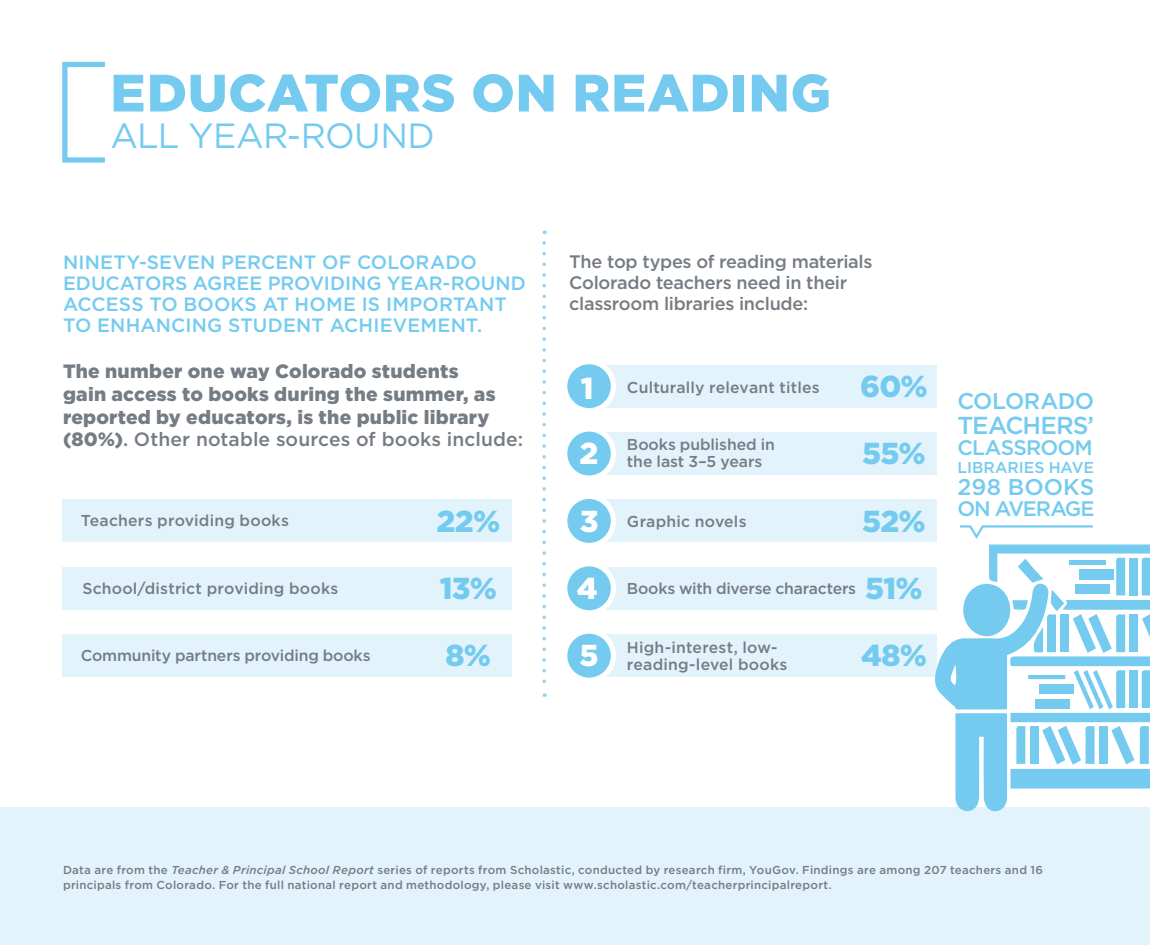
<style>
.page{position:relative;width:1150px;height:945px;background:#fff}
.page>*{position:absolute;margin:0;border:0;box-sizing:border-box;transform-origin:0 0}
.t1{font:900 52.5px "Gotham";letter-spacing:.015em;color:#74cbef}
.t2{font:35px "Gotham";letter-spacing:-.02em;color:#74cbef}
.t3{font:900 30.28px "Gotham";letter-spacing:-.025em;color:#74cbef}
.t4{font:900 30.28px "Gotham";color:#fff}
.t5{font:500 24.5px "Gotham";letter-spacing:-.04em;color:#74cbef}
.t6{font:500 22.75px "Gotham";letter-spacing:-.025em;color:#74cbef}
.t7{font:500 22.75px "Gotham";color:#74cbef}
.t8{font:500 21px "Gotham";letter-spacing:-.04em;color:#74cbef}
.t9{font:900 19.25px/22.8px "Gotham";letter-spacing:.01em;color:#757c83}
.t10{font:500 19.25px/21px "Gotham";letter-spacing:.005em;color:#74cbef}
.t11{font:500 18.03px/21.3px "Gotham";letter-spacing:-.015em;color:#757c83}
.t12{font:500 15.75px/17.5px "Gotham";letter-spacing:.005em;color:#757c83}
.t13{font:500 15.75px "Gotham";letter-spacing:-.015em;color:#757c83}
.t14{font:500 15.75px "Gotham";letter-spacing:-.005em;color:#74cbef}
.t15{font:500 11.55px/14.9px "Gotham";letter-spacing:.02em;color:#757c83}
.s1{font-weight:500}
.s2{font-style:italic}
</style>
<div class="page">
<div style="left:0;top:808px;width:1150px;height:137px;background:#e2f3fb"></div>
<div style="left:62px;top:62px;width:46px;height:101px;border:5px solid #74cbef"></div>
<div style="left:600px;top:365px;width:336px;height:43px;background:#e2f3fb"></div>
<div style="left:565px;top:362px;width:48px;height:49px;background:#74cbef;border-radius:50%"></div>
<div style="left:562px;top:359px;width:54px;height:54px;border:5px solid #fff;border-radius:50%"></div>
<div style="left:63px;top:500px;width:449px;height:42px;background:#e2f3fb"></div>
<div style="left:600px;top:500px;width:336px;height:42px;background:#e2f3fb"></div>
<div style="left:565px;top:496px;width:48px;height:50px;background:#74cbef;border-radius:50%"></div>
<div style="left:562px;top:494px;width:54px;height:54px;border:5px solid #fff;border-radius:50%"></div>
<div style="left:63px;top:634px;width:449px;height:43px;background:#e2f3fb"></div>
<div style="left:600px;top:634px;width:336px;height:43px;background:#e2f3fb"></div>
<div style="left:565px;top:631px;width:48px;height:49px;background:#74cbef;border-radius:50%"></div>
<div style="left:562px;top:628px;width:54px;height:55px;border:5px solid #fff;border-radius:50%"></div>
<div style="left:600px;top:432px;width:336px;height:43px;background:#e2f3fb"></div>
<div style="left:565px;top:429px;width:48px;height:49px;background:#74cbef;border-radius:50%"></div>
<div style="left:562px;top:426px;width:54px;height:55px;border:5px solid #fff;border-radius:50%"></div>
<div style="left:63px;top:567px;width:449px;height:43px;background:#e2f3fb"></div>
<div style="left:600px;top:567px;width:336px;height:43px;background:#e2f3fb"></div>
<div style="left:565px;top:564px;width:48px;height:49px;background:#74cbef;border-radius:50%"></div>
<div style="left:562px;top:561px;width:54px;height:55px;border:5px solid #fff;border-radius:50%"></div>
<svg style="left:542px;top:243px;width:4px;height:454px"></svg>
<svg style="left:934px;top:524px;width:216px;height:288px"></svg>
<h1 class="t1" style="left:110px;top:63px;width:722px">EDUCATORS ON READING</h1>
<h2 class="t2" style="left:110px;top:116px;width:326px">ALL YEAR-ROUND</h2>
<h3 class="t10" style="left:63px;top:251px;width:464px">NINETY-SEVEN PERCENT OF COLORADO EDUCATORS AGREE PROVIDING YEAR-ROUND ACCESS TO BOOKS AT HOME IS IMPORTANT TO ENHANCING STUDENT ACHIEVEMENT.</h3>
<h3 class="t9" style="left:63px;top:360px;width:462px">The number one way Colorado students<br>gain access to books during the summer, as reported by educators, is the public library (80%)<span class="s1">. Other notable sources of books include:</span></h3>
<h3 class="t11" style="left:569px;top:250px;width:305px">The top types of reading materials<br>Colorado teachers need in their classroom libraries include:</h3>
<h3 class="t4" style="left:581px;top:370px;width:14px">1</h3>
<h3 class="t3" style="left:860px;top:369px;width:69px">60%</h3>
<h3 class="t12" style="left:627px;top:378px;width:194px">Culturally relevant titles</h3>
<h3 class="t12" style="left:627px;top:435px;width:150px">Books published in the last 3–5 years</h3>
<h3 class="t4" style="left:580px;top:436px;width:20px">2</h3>
<h3 class="t3" style="left:862px;top:436px;width:65px">55%</h3>
<h3 class="t12" style="left:81px;top:511px;width:210px">Teachers providing books</h3>
<h3 class="t3" style="left:436px;top:503px;width:65px">22%</h3>
<h3 class="t4" style="left:580px;top:503px;width:20px">3</h3>
<h3 class="t3" style="left:862px;top:503px;width:65px">52%</h3>
<h3 class="t12" style="left:627px;top:512px;width:121px">Graphic novels</h3>
<h3 class="t3" style="left:440px;top:571px;width:59px">13%</h3>
<h3 class="t4" style="left:577px;top:571px;width:22px">4</h3>
<h3 class="t3" style="left:865px;top:571px;width:59px">51%</h3>
<h3 class="t12" style="left:82px;top:579px;width:257px">School/district providing books</h3>
<h3 class="t13" style="left:627px;top:580px;width:231px">Books with diverse characters</h3>
<h3 class="t12" style="left:81px;top:647px;width:291px">Community partners providing books</h3>
<h3 class="t12" style="left:627px;top:638px;width:162px">High-interest, low&shy;reading-level books</h3>
<h3 class="t3" style="left:446px;top:638px;width:47px">8%</h3>
<h3 class="t4" style="left:579px;top:638px;width:21px">5</h3>
<h3 class="t3" style="left:861px;top:638px;width:67px">48%</h3>
<h3 class="t6" style="left:957px;top:388px;width:138px">COLORADO</h3>
<h3 class="t5" style="left:957px;top:411px;width:138px">TEACHERS’</h3>
<h3 class="t8" style="left:957px;top:436px;width:137px">CLASSROOM</h3>
<h3 class="t14" style="left:957px;top:458px;width:138px">LIBRARIES HAVE</h3>
<h3 class="t7" style="left:957px;top:474px;width:138px">298 BOOKS</h3>
<h3 class="t8" style="left:957px;top:497px;width:139px">ON AVERAGE</h3>
<p class="t15" style="left:63px;top:862px;width:981px">Data are from the <span class="s2">Teacher &amp; Principal School Report</span> series of reports from Scholastic, conducted by research firm, YouGov. Findings are among 207 teachers and 16 principals from Colorado. For the full national report and methodology, please visit www.scholastic.com/teacherprincipalreport.</p>
</div>
